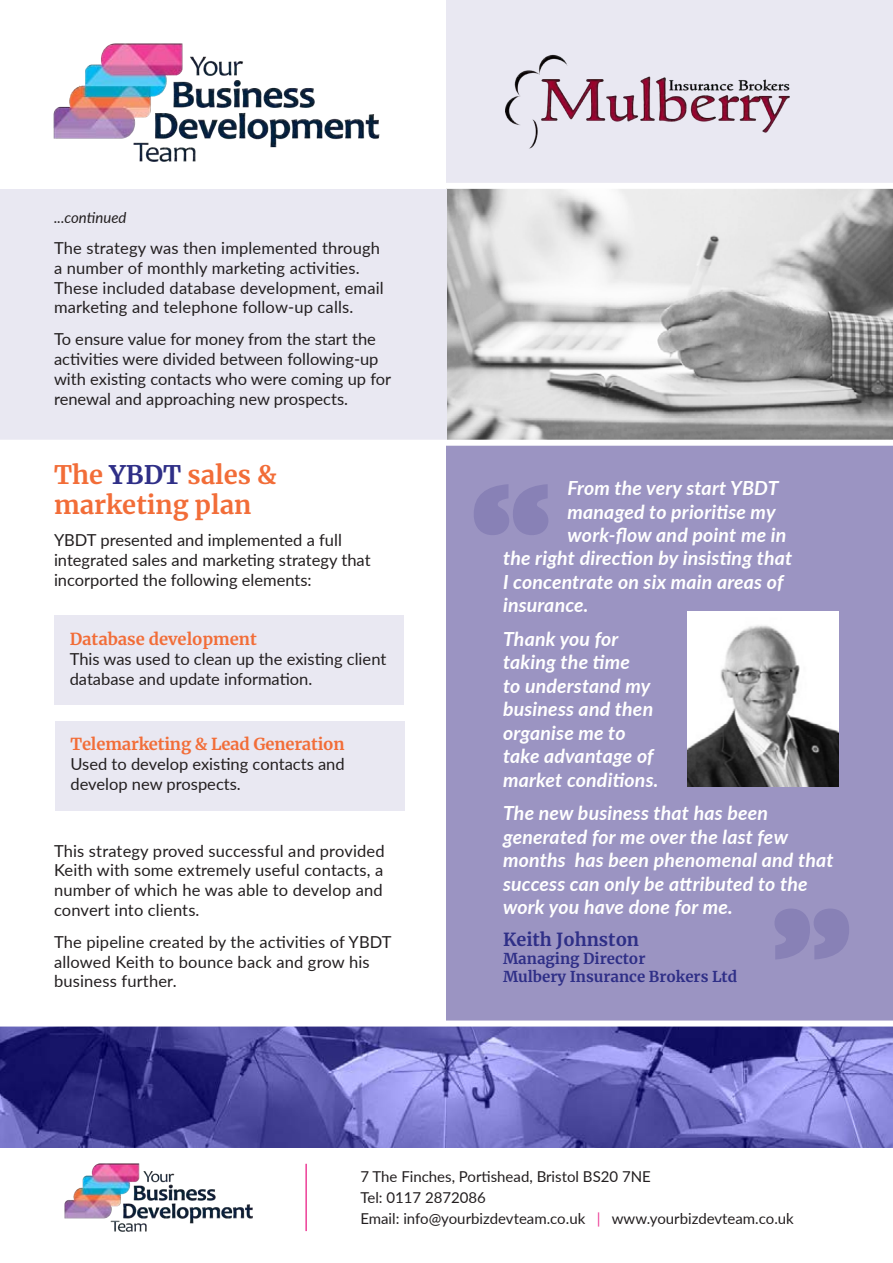
<style>
.page{position:relative;width:893px;height:1263px;background:#fff}
.page>*{position:absolute;margin:0;border:0;box-sizing:border-box;transform-origin:0 0}
.t1{font:700 25.5px/30.6px "Merriweather";color:#f26d38}
.t2{font:italic 700 19.5px/23.4px "Lato";letter-spacing:.01em;color:#fff}
.t3{font:700 18px "Merriweather";color:#2f2f87}
.t4{font:16.5px/19.8px "Lato";color:#231f20}
.t5{font:700 16.5px "Merriweather";letter-spacing:-.01em;color:#f26d38}
.t6{font:15px "Lato";color:#231f20}
.t7{font:700 15px "Merriweather";color:#2f2f87}
.t8{font:italic 15px "Lato";color:#231f20}
.s1{color:#2f2f87}
.s2{color:#ed3e97}
</style>
<div class="page">
<img style="left:446px;top:189px;width:447px;height:251px">
<img style="left:0;top:1026px;width:893px;height:122px">
<div style="left:446px;top:0;width:447px;height:186px;background:#e9e8f2"></div>
<div style="left:446px;top:444px;width:447px;height:579px;background:#9b94c2"></div>
<div style="left:0;top:189px;width:446px;height:251px;background:#e9e8f2"></div>
<img style="left:53px;top:43px;width:327px;height:119px">
<img style="left:64px;top:1163px;width:189px;height:69px">
<hr style="left:305px;top:1164px;width:2px;height:67px;background:#ed3e97">
<div style="left:0;top:183px;width:893px;height:6px;background:#fff"></div>
<div style="left:0;top:440px;width:893px;height:6px;background:#fff"></div>
<div style="left:0;top:1020px;width:893px;height:6px;background:#fff"></div>
<img style="left:505px;top:54px;width:285px;height:95px">
<div style="left:54px;top:615px;width:350px;height:90px;background:#e9e8f2"></div>
<div style="left:55px;top:721px;width:350px;height:89px;background:#e9e8f2"></div>
<img style="left:687px;top:611px;width:152px;height:176px">
<p class="t8" style="left:54px;top:207px;width:74px">...continued</p>
<p class="t4" style="left:54px;top:237px;width:331px">The strategy was then implemented through a number of monthly marketing activities.<br>These included database development, email marketing and telephone follow-up calls.</p>
<p class="t4" style="left:54px;top:328px;width:339px">To ensure value for money from the start the activities were divided between following-up with existing contacts who were coming up for renewal and approaching new prospects.</p>
<p class="t1" style="left:54px;top:458px;width:224px">The <span class="s1">YBDT</span> sales &amp; marketing plan</p>
<p class="t4" style="left:54px;top:529px;width:318px">YBDT presented and implemented a full integrated sales and marketing strategy that incorported the following elements:</p>
<p class="t5" style="left:70px;top:627px;width:189px">Database development</p>
<p class="t4" style="left:70px;top:648px;width:318px">This was used to clean up the existing client database and update information.</p>
<p class="t5" style="left:70px;top:733px;width:276px">Telemarketing &amp; Lead Generation</p>
<p class="t4" style="left:70px;top:753px;width:276px">Used to develop existing contacts and develop new prospects.</p>
<p class="t4" style="left:54px;top:840px;width:332px">This strategy proved successful and provided Keith with some extremely useful contacts, a number of which he was able to develop and convert into clients.</p>
<p class="t4" style="left:54px;top:931px;width:339px">The pipeline created by the activities of YBDT allowed Keith to bounce back and grow his business further.</p>
<p class="t2" style="left:568px;top:475px;width:212px">From the very start YBDT</p>
<p class="t2" style="left:568px;top:499px;width:209px">managed to prioritise my</p>
<p class="t2" style="left:503px;top:522px;width:291px;text-indent:65px">work-flow and point me in the right direction by insisting that<br>I concentrate on six main areas of insurance.</p>
<p class="t2" style="left:503px;top:626px;width:157px">Thank you for taking the time<br>to understand my business and then organise me to take advantage of market conditions.</p>
<p class="t2" style="left:503px;top:801px;width:332px">The new business that has been generated for me over the last few months has been phenomenal and that success can only be attributed to the work you have done for me.</p>
<p class="t3" style="left:503px;top:927px;width:138px">Keith Johnston</p>
<p class="t7" style="left:503px;top:948px;width:144px">Managing Director</p>
<p class="t7" style="left:503px;top:966px;width:236px">Mulbery Insurance Brokers Ltd</p>
<p class="t6" style="left:360px;top:1165px;width:292px">7 The Finches, Portishead, Bristol BS20 7NE</p>
<p class="t6" style="left:360px;top:1186px;width:127px">Tel: 0117 2872086</p>
<p class="t6" style="left:360px;top:1207px;width:435px">Email: info@yourbizdevteam.co.uk <span class="s2">|</span> www.yourbizdevteam.co.uk</p>
</div>
